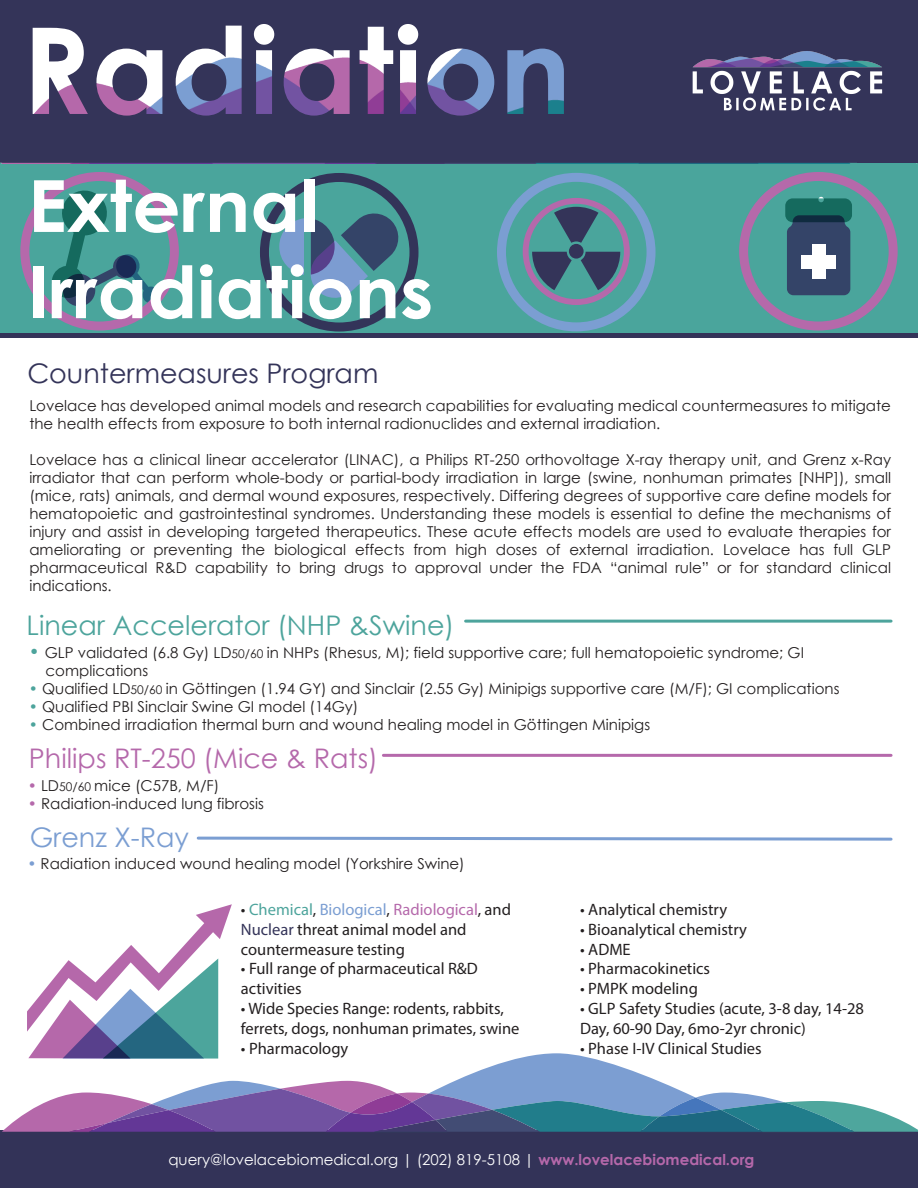
<style>
.page{position:relative;width:918px;height:1188px;background:#fff}
.page>*{position:absolute;margin:0;border:0;box-sizing:border-box;transform-origin:0 0}
.t1{font:700 71.85px/86.2px "Century Gothic";color:#fff;scale:1.05 1}
.t2{font:27px "Century Gothic";color:#4da49c}
.t3{font:27px "Century Gothic";color:#b569ab}
.t4{font:27px "Century Gothic";color:#343459}
.t5{font:27px "Century Gothic";color:#7b9ed2}
.t6{font:16.5px/19.8px "Myriad Pro";color:#231f20}
.t7{font:15px/18px "Century Gothic";color:#231f20}
.t8{font:15px "Century Gothic";color:#fff}
.s1{font-size:18px;color:#4da49c}
.s2{font-size:12px}
.s3{color:#4da49c}
.s4{color:#b569ab}
.s5{color:#7b9ed2}
.s6{color:#343459}
.s7{font-weight:700;color:#b568aa}
</style>
<div class="page">
<div style="left:0;top:163px;width:918px;height:173px;background:#4aa59c"></div>
<div style="left:0;top:333px;width:918px;height:5px;background:#343459"></div>
<div style="left:0;top:1130px;width:918px;height:58px;background:#333358"></div>
<hr style="left:466px;top:620px;width:425px;height:3px;background:#4da49c">
<hr style="left:383px;top:754px;width:508px;height:3px;background:#b569ab">
<svg style="left:196px;top:836px;width:697px;height:5px"></svg>
<svg style="left:2px;top:904px;width:916px;height:228px"></svg>
<svg style="left:0;top:0;width:857px;height:163px;background:#49486d"></svg>
<svg style="left:49px;top:44px;width:19px;height:17px"></svg>
<div style="left:857px;top:0;width:61px;height:163px;background:#343459"></div>
<img style="left:687px;top:50px;width:196px;height:63px">
<svg style="left:52px;top:191px;width:107px;height:115px"></svg>
<div style="left:20px;top:172px;width:159px;height:159px;border:9px solid #b569ab;border-radius:50%"></div>
<div style="left:497px;top:173px;width:159px;height:158px;border:9px solid #7b9ed2;border-radius:50%"></div>
<div style="left:787px;top:220px;width:63px;height:75px;background:#344468"></div>
<svg style="left:785px;top:198px;width:67px;height:24px;background:#155e59"></svg>
<div style="left:812px;top:244px;width:13px;height:35px;background:#fff"></div>
<div style="left:801px;top:255px;width:35px;height:13px;background:#fff"></div>
<div style="left:739px;top:172px;width:159px;height:159px;border:9px solid #b569aa;border-radius:50%"></div>
<svg style="left:279px;top:214px;width:119px;height:87px"></svg>
<div style="left:260px;top:173px;width:159px;height:159px;border:9px solid #333459;border-radius:50%"></div>
<svg style="left:523px;top:198px;width:107px;height:107px"></svg>
<div style="left:569px;top:244px;width:15px;height:15px;background:#343459;border-radius:50%"></div>
<h1 class="t1" style="left:28px;top:160px;width:388px">External<br>Irradiations</h1>
<h2 class="t4" style="left:27px;top:354px;width:353px">Countermeasures Program</h2>
<p class="t7" style="left:29px;top:397px;width:863px">Lovelace has developed animal models and research capabilities for evaluating medical countermeasures to mitigate the health effects from exposure to both internal radionuclides and external irradiation.</p>
<p class="t7" style="left:29px;top:451px;width:863px;text-align:justify">Lovelace has a clinical linear accelerator (LINAC), a Philips RT-250 orthovoltage X-ray therapy unit, and Grenz x-Ray irradiator that can perform whole-body or partial-body irradiation in large (swine, nonhuman primates [NHP]), small (mice, rats) animals, and dermal wound exposures, respectively. Differing degrees of supportive care define models for hematopoietic and gastrointestinal syndromes. Understanding these models is essential to define the mechanisms of injury and assist in developing targeted therapeutics. These acute effects models are used to evaluate therapies for ameliorating or preventing the biological effects from high doses of external irradiation. Lovelace has full GLP pharmaceutical R&amp;D capability to bring drugs to approval under the FDA “animal rule” or for standard clinical indications.</p>
<h2 class="t2" style="left:27px;top:606px;width:429px">Linear Accelerator (NHP &amp;Swine)</h2>
<p class="t7" style="left:46px;top:644px;width:760px;text-indent:-17px"><span class="s1">•</span> GLP validated (6.8 Gy) LD<span class="s2">50/60</span> in NHPs (Rhesus, M); field supportive care; full hematopoietic syndrome; GI complications</p>
<p class="t7" style="left:29px;top:680px;width:812px"><span class="s3">•</span> Qualified LD<span class="s2">50/60</span> in Göttingen (1.94 GY) and Sinclair (2.55 Gy) Minipigs supportive care (M/F); GI complications</p>
<p class="t7" style="left:29px;top:698px;width:331px"><span class="s3">•</span> Qualified PBI Sinclair Swine GI model (14Gy)</p>
<p class="t7" style="left:29px;top:716px;width:623px"><span class="s3">•</span> Combined irradiation thermal burn and wound healing model in Göttingen Minipigs</p>
<h2 class="t3" style="left:29px;top:740px;width:351px">Philips RT-250 (Mice &amp; Rats)</h2>
<p class="t7" style="left:28px;top:776px;width:193px"><span class="s4">•</span> LD<span class="s2">50/60</span> mice (C57B, M/F)</p>
<p class="t7" style="left:28px;top:794px;width:238px"><span class="s4">•</span> Radiation-induced lung fibrosis</p>
<h2 class="t5" style="left:30px;top:819px;width:161px">Grenz X-Ray</h2>
<p class="t7" style="left:27px;top:855px;width:439px"><span class="s5">•</span> Radiation induced wound healing model (Yorkshire Swine)</p>
<p class="t6" style="left:241px;top:899px;width:272px">• <span class="s3">Chemical</span>, <span class="s5">Biological</span>, <span class="s4">Radiological</span>, and<br><span class="s6">Nuclear</span> threat animal model and countermeasure testing</p>
<p class="t6" style="left:241px;top:959px;width:239px">• Full range of pharmaceutical R&amp;D activities</p>
<p class="t6" style="left:241px;top:998px;width:280px">• Wide Species Range: rodents, rabbits, ferrets, dogs, nonhuman primates, swine</p>
<p class="t6" style="left:241px;top:1038px;width:109px">• Pharmacology</p>
<p class="t6" style="left:580px;top:899px;width:149px">• Analytical chemistry</p>
<p class="t6" style="left:580px;top:919px;width:168px">• Bioanalytical chemistry</p>
<p class="t6" style="left:580px;top:939px;width:52px">• ADME</p>
<p class="t6" style="left:580px;top:959px;width:132px">• Pharmacokinetics</p>
<p class="t6" style="left:580px;top:979px;width:119px">• PMPK modeling</p>
<p class="t6" style="left:580px;top:998px;width:285px">• GLP Safety Studies (acute, 3-8 day, 14-28<br>Day, 60-90 Day, 6mo-2yr chronic)</p>
<p class="t6" style="left:580px;top:1038px;width:183px">• Phase I-IV Clinical Studies</p>
<p class="t8" style="left:168px;top:1149px;width:588px">query@lovelacebiomedical.org | (202) 819-5108 | <span class="s7">www.lovelacebiomedical.org</span></p>
</div>
